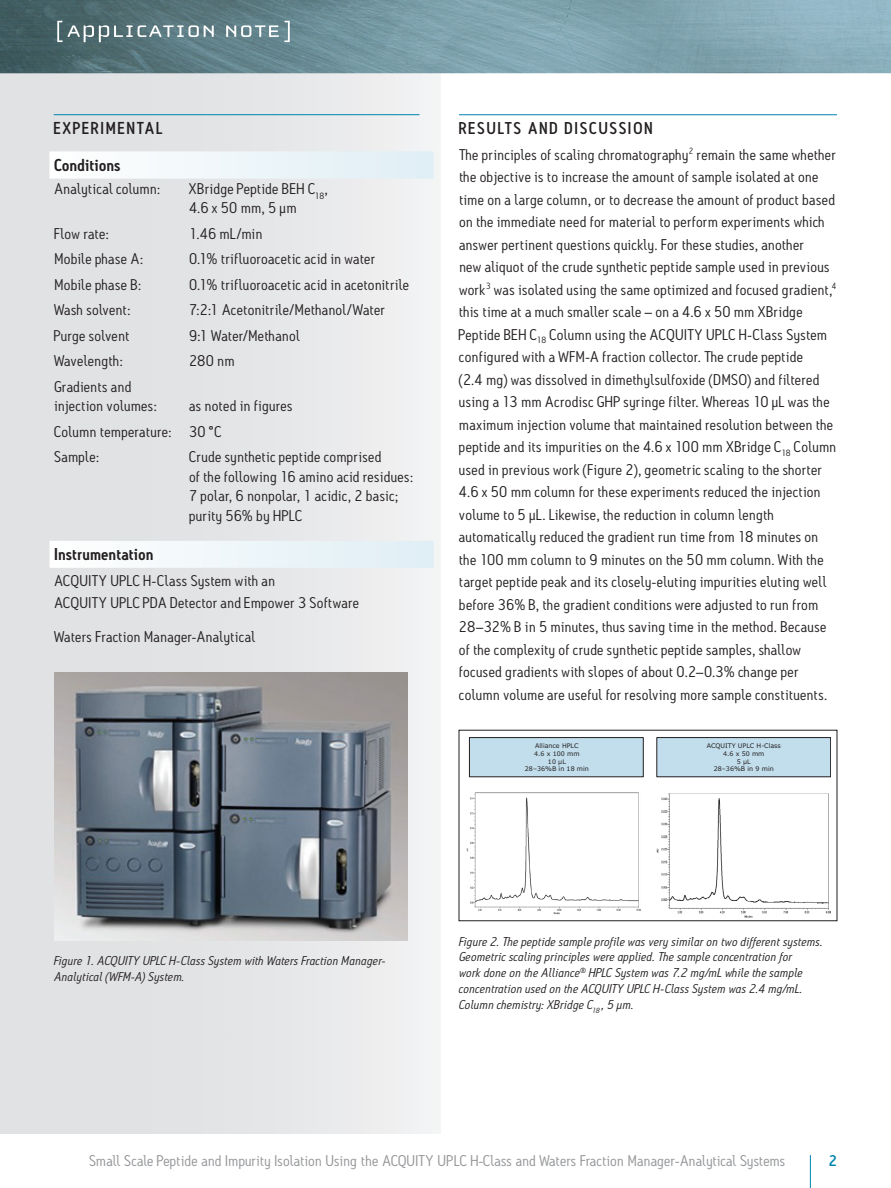
<style>
.page{position:relative;width:891px;height:1188px;background:#fff}
.page>*{position:absolute;margin:0;border:0;box-sizing:border-box;transform-origin:0 0}
.t1{font:500 16.65px "Antitled OT";letter-spacing:.12em;color:#231f20}
.t2{font:600 16.65px "Antitled OT";letter-spacing:.005em;color:#231f20}
.t3{font:500 16.5px "Antitled OT";letter-spacing:.115em;color:#231f20}
.t4{font:600 16.5px "Antitled OT";letter-spacing:.005em;color:#231f20}
.t5{font:15px/22.5px "Antitled OT";letter-spacing:.02em;color:#231f20;scale:1.05 1}
.t6{font:15px "Antitled OT";letter-spacing:.01em;color:#939598;scale:1.05 1}
.t7{font:500 15px "Antitled OT";color:#0083ad;scale:1.05 1}
.t8{font:italic 12.3px/15.8px "Antitled OT";letter-spacing:.02em;color:#231f20;scale:1.05 1}
.t9{font:6.3px/7.6px "Verdana";color:#231f20;text-align:center}
</style>
<div class="page">
<hr style="left:810px;top:1155px;width:1px;height:33px;background:#0083ad">
<img style="left:0;top:0;width:891px;height:73px">
<svg style="left:57px;top:21px;width:157px;height:21px;background:#738b8f"></svg>
<svg style="left:226px;top:21px;width:64px;height:21px"></svg>
<hr style="left:54px;top:114px;width:366px;height:1px;background:#0083ad">
<div style="left:49px;top:151px;width:385px;height:28px;background:linear-gradient(to right,#fefffe,#dfeef5)"></div>
<div style="left:50px;top:541px;width:384px;height:27px;background:linear-gradient(to right,#fefffe,#dfeef5)"></div>
<hr style="left:459px;top:114px;width:378px;height:1px;background:#0083ad">
<img style="left:54px;top:673px;width:354px;height:268px">
<div style="left:657px;top:738px;width:174px;height:39px;background:#c2deec"></div>
<div style="left:657px;top:737px;width:174px;height:40px;border:1px solid #231f20"></div>
<div style="left:469px;top:737px;width:175px;height:40px;background:#c2deec;border:1px solid #231f20"></div>
<img style="left:466px;top:793px;width:174px;height:122px">
<img style="left:657px;top:793px;width:174px;height:125px">
<div style="left:459px;top:730px;width:378px;height:191px;border:1px solid #231f20"></div>
<p class="t1" style="left:54px;top:118px;width:110px">EXPERIMENTAL</p>
<p class="t2" style="left:54px;top:155px;width:68px">Conditions</p>
<p class="t5" style="left:54px;top:177px;width:103px">Analytical column:</p>
<p class="t5" style="left:189px;top:178px;width:134px;line-height:19.5px">XBridge Peptide BEH C<sub>18</sub>,<br>4.6 x 50 mm, 5 µm</p>
<p class="t5" style="left:54px;top:222px;width:54px">Flow rate:</p>
<p class="t5" style="left:189px;top:222px;width:71px">1.46 mL/min</p>
<p class="t5" style="left:54px;top:247px;width:87px">Mobile phase A:</p>
<p class="t5" style="left:189px;top:247px;width:179px">0.1% trifluoroacetic acid in water</p>
<p class="t5" style="left:54px;top:273px;width:85px">Mobile phase B:</p>
<p class="t5" style="left:189px;top:273px;width:211px">0.1% trifluoroacetic acid in acetonitrile</p>
<p class="t5" style="left:54px;top:298px;width:74px">Wash solvent:</p>
<p class="t5" style="left:189px;top:298px;width:188px">7:2:1 Acetonitrile/Methanol/Water</p>
<p class="t5" style="left:54px;top:324px;width:73px">Purge solvent</p>
<p class="t5" style="left:189px;top:324px;width:107px">9:1 Water/Methanol</p>
<p class="t5" style="left:54px;top:349px;width:67px">Wavelength:</p>
<p class="t5" style="left:189px;top:349px;width:45px">280 nm</p>
<p class="t5" style="left:54px;top:376px;width:100px;line-height:19.5px">Gradients and injection volumes:</p>
<p class="t5" style="left:54px;top:393px;width:229px;line-height:25.5px;text-indent:135px">as noted in figures<br>Column temperature: 30 °C<br>Sample:</p>
<p class="t5" style="left:189px;top:447px;width:215px;line-height:19.5px">Crude synthetic peptide comprised<br>of the following 16 amino acid residues:<br>7 polar, 6 nonpolar, 1 acidic, 2 basic; purity 56% by HPLC</p>
<p class="t4" style="left:54px;top:544px;width:101px">Instrumentation</p>
<p class="t5" style="left:54px;top:569px;width:292px">ACQUITY UPLC H-Class System with an<br>ACQUITY UPLC PDA Detector and Empower 3 Software</p>
<p class="t5" style="left:54px;top:625px;width:193px">Waters Fraction Manager-Analytical</p>
<p class="t3" style="left:459px;top:118px;width:195px">RESULTS AND DISCUSSION</p>
<p class="t5" style="left:459px;top:143px;width:361px">The principles of scaling chromatography<sup>2</sup> remain the same whether the objective is to increase the amount of sample isolated at one time on a large column, or to decrease the amount of product based on the immediate need for material to perform experiments which answer pertinent questions quickly. For these studies, another<br>new aliquot of the crude synthetic peptide sample used in previous work<sup>3</sup> was isolated using the same optimized and focused gradient,<sup>4 </sup>this time at a much smaller scale – on a 4.6 x 50 mm XBridge Peptide BEH C<sub>18</sub> Column using the ACQUITY UPLC H-Class System configured with a WFM-A fraction collector. The crude peptide<br>(2.4 mg) was dissolved in dimethylsulfoxide (DMSO) and filtered using a 13 mm Acrodisc GHP syringe filter. Whereas 10 µL was the maximum injection volume that maintained resolution between the peptide and its impurities on the 4.6 x 100 mm XBridge C<sub>18</sub> Column used in previous work (Figure 2), geometric scaling to the shorter 4.6 x 50 mm column for these experiments reduced the injection volume to 5 µL. Likewise, the reduction in column length automatically reduced the gradient run time from 18 minutes on the 100 mm column to 9 minutes on the 50 mm column. With the target peptide peak and its closely-eluting impurities eluting well before 36% B, the gradient conditions were adjusted to run from 28–32% B in 5 minutes, thus saving time in the method. Because of the complexity of crude synthetic peptide samples, shallow focused gradients with slopes of about 0.2–0.3% change per column volume are useful for resolving more sample constituents.</p>
<p class="t9" style="left:525px;top:742px;width:65px">Alliance HPLC<br>4.6 x 100 mm<br>10 µL<br>28–36%B in 18 min</p>
<p class="t9" style="left:707px;top:742px;width:76px">ACQUITY UPLC H-Class<br>4.6 x 50 mm<br>5 µL<br>28–36%B in 9 min</p>
<p class="t8" style="left:54px;top:953px;width:317px">Figure 1. ACQUITY UPLC H-Class System with Waters Fraction Manager-<br>Analytical (WFM-A) System.</p>
<p class="t8" style="left:459px;top:933px;width:348px">Figure 2. The peptide sample profile was very similar on two different systems.<br>Geometric scaling principles were applied. The sample concentration for<br>work done on the Alliance<sup>®</sup> HPLC System was 7.2 mg/mL while the sample concentration used on the ACQUITY UPLC H-Class System was 2.4 mg/mL.<br>Column chemistry: XBridge C<sub>18</sub> , 5 µm.</p>
<p class="t6" style="left:89px;top:1151px;width:664px">Small Scale Peptide and Impurity Isolation Using the ACQUITY UPLC H-Class and Waters Fraction Manager-Analytical Systems</p>
<p class="t7" style="left:829px;top:1151px;width:10px">2</p>
</div>
